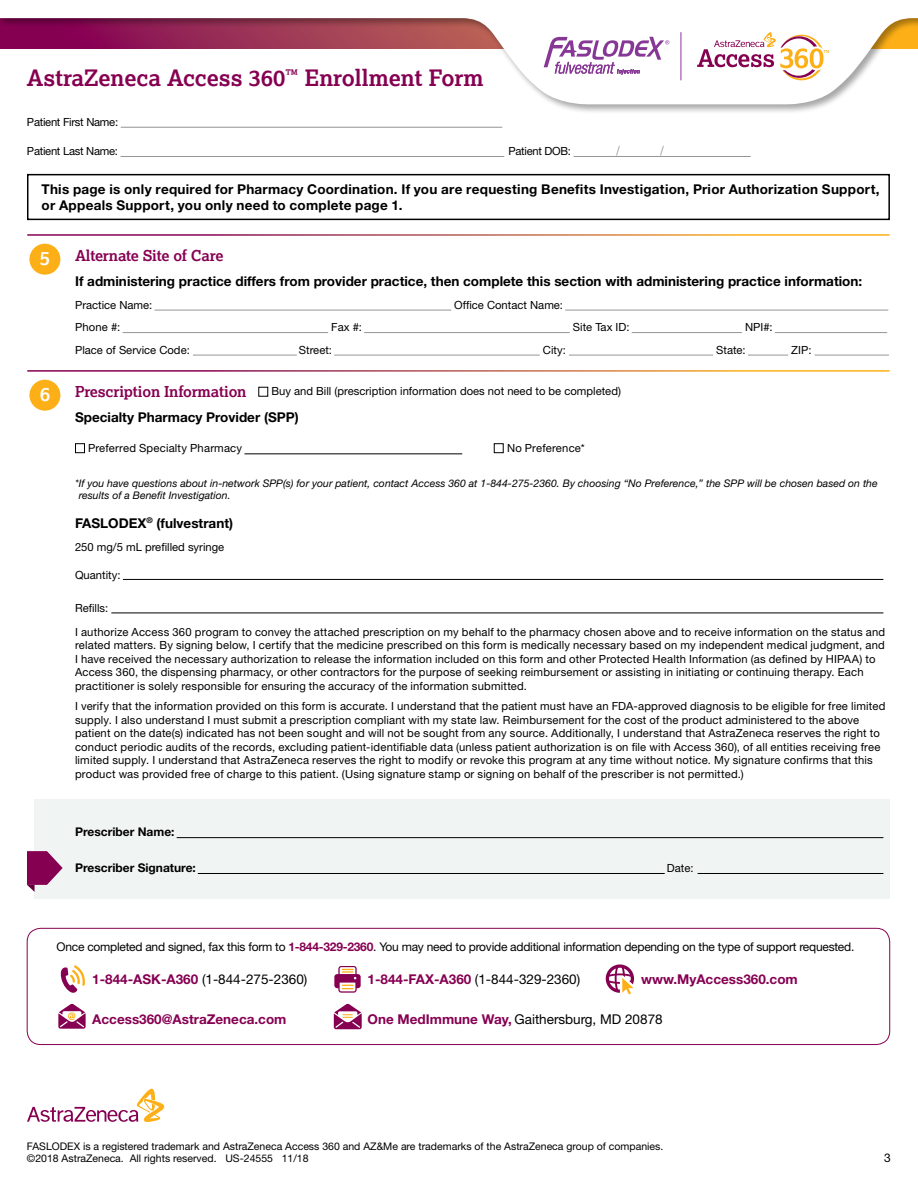
<style>
.page{position:relative;width:918px;height:1188px;background:#fff}
.page>*{position:absolute;margin:0;border:0;box-sizing:border-box;transform-origin:0 0}
.t1{font:700 22.5px "Lexia";color:#860052}
.t2{font:700 19.2px "Lexia";color:#fff}
.t3{font:700 15px "Lexia";letter-spacing:-.01em;color:#860052}
.t4{font:700 13.5px "Helvetica Neue LT Std";color:#000}
.t5{font:700 13.5px/16.2px "Helvetica Neue LT Std";letter-spacing:.02em;color:#000}
.t6{font:13.5px "Helvetica Neue LT Std";color:#000}
.t7{font:700 13.5px "Helvetica Neue LT Std";color:#860052}
.t8{font:condensed 13.5px "Myriad Pro";color:#939598}
.t9{font:12px "Helvetica Neue LT Std";letter-spacing:-.02em;color:#000}
.t10{font:700 12px "Helvetica Neue LT Std";color:#000}
.t11{font:11.25px/13.5px "Helvetica Neue LT Std";letter-spacing:.015em;color:#000}
.t12{font:11.25px "Helvetica Neue LT Std";letter-spacing:-.025em;color:#000}
.t13{font:italic 10.5px/12.6px "Helvetica Neue LT Std";color:#000}
.t14{font:10.5px "Helvetica Neue LT Std";color:#000}
.s1{font-weight:700;color:#860052}
</style>
<div class="page">
<div style="left:0;top:0;width:918px;height:115px;background:#000;opacity:.35"></div>
<svg style="left:0;top:0;width:918px;height:106px"></svg>
<svg style="left:697px;top:32px;width:132px;height:48px"></svg>
<hr style="left:681px;top:32px;width:1px;height:48px;background:#873795">
<svg style="left:544px;top:37px;width:125px;height:37px"></svg>
<div style="left:27px;top:928px;width:863px;height:117px;border:1px solid #860052;border-radius:14px"></div>
<svg style="left:606px;top:964px;width:28px;height:30px"></svg>
<svg style="left:58px;top:1004px;width:28px;height:25px"></svg>
<svg style="left:334px;top:966px;width:27px;height:27px"></svg>
<svg style="left:60px;top:965px;width:25px;height:28px"></svg>
<svg style="left:334px;top:1004px;width:28px;height:25px"></svg>
<svg style="left:27px;top:1089px;width:137px;height:33px"></svg>
<div style="left:35px;top:800px;width:855px;height:99px;background:#f0f4f3"></div>
<svg style="left:27px;top:851px;width:36px;height:41px"></svg>
<div style="left:29px;top:380px;width:31px;height:31px;background:#fcaf17;border-radius:50%"></div>
<div style="left:75px;top:443px;width:10px;height:10px;border:1px solid #000"></div>
<div style="left:494px;top:443px;width:10px;height:10px;border:1px solid #000"></div>
<div style="left:27px;top:174px;width:863px;height:46px;border:2px solid #000"></div>
<div style="left:29px;top:244px;width:31px;height:31px;background:#fcaf17;border-radius:50%"></div>
<hr style="left:244px;top:453px;width:218px;height:1px;background:#000">
<hr style="left:177px;top:837px;width:706px;height:1px;background:#000">
<hr style="left:198px;top:873px;width:467px;height:1px;background:#000">
<hr style="left:698px;top:873px;width:185px;height:1px;background:#000">
<hr style="left:121px;top:127px;width:381px;height:1px;background:#939598">
<hr style="left:121px;top:156px;width:383px;height:1px;background:#939598">
<hr style="left:574px;top:156px;width:177px;height:1px;background:#939598">
<hr style="left:123px;top:579px;width:760px;height:1px;background:#000">
<hr style="left:111px;top:613px;width:772px;height:1px;background:#000">
<hr style="left:154px;top:310px;width:297px;height:1px;background:#939598">
<hr style="left:565px;top:310px;width:323px;height:1px;background:#939598">
<hr style="left:123px;top:332px;width:205px;height:1px;background:#939598">
<hr style="left:364px;top:332px;width:206px;height:1px;background:#939598">
<hr style="left:632px;top:332px;width:110px;height:1px;background:#939598">
<hr style="left:775px;top:332px;width:112px;height:1px;background:#939598">
<hr style="left:193px;top:355px;width:104px;height:1px;background:#939598">
<hr style="left:334px;top:355px;width:206px;height:1px;background:#939598">
<hr style="left:569px;top:355px;width:144px;height:1px;background:#939598">
<hr style="left:748px;top:355px;width:40px;height:1px;background:#939598">
<hr style="left:815px;top:355px;width:74px;height:1px;background:#939598">
<p class="t1" style="left:27px;top:64px;width:458px">AstraZeneca Access 360<sup>™</sup> Enrollment Form</p>
<p class="t12" style="left:27px;top:115px;width:93px">Patient First Name:</p>
<p class="t12" style="left:27px;top:144px;width:93px">Patient Last Name:</p>
<p class="t12" style="left:508px;top:144px;width:64px">Patient DOB:</p>
<p class="t8" style="left:616px;top:143px;width:5px">/</p>
<p class="t8" style="left:660px;top:143px;width:5px">/</p>
<p class="t5" style="left:42px;top:181px;width:840px">This page is only required for Pharmacy Coordination. If you are requesting Benefits Investigation, Prior Authorization Support, or Appeals Support, you only need to complete page 1.</p>
<p class="t2" style="left:40px;top:246px;width:12px">5</p>
<p class="t3" style="left:75px;top:246px;width:150px">Alternate Site of Care</p>
<p class="t4" style="left:75px;top:273px;width:789px">If administering practice differs from provider practice, then complete this section with administering practice information:</p>
<p class="t11" style="left:75px;top:298px;width:79px">Practice Name:</p>
<p class="t11" style="left:454px;top:298px;width:110px">Office Contact Name:</p>
<p class="t11" style="left:75px;top:320px;width:47px">Phone #:</p>
<p class="t11" style="left:331px;top:320px;width:32px">Fax #:</p>
<p class="t11" style="left:573px;top:320px;width:58px">Site Tax ID:</p>
<p class="t11" style="left:745px;top:320px;width:29px">NPI#:</p>
<p class="t11" style="left:75px;top:343px;width:116px">Place of Service Code:</p>
<p class="t11" style="left:299px;top:343px;width:35px">Street:</p>
<p class="t11" style="left:543px;top:343px;width:24px">City:</p>
<p class="t11" style="left:716px;top:343px;width:31px">State:</p>
<p class="t11" style="left:791px;top:343px;width:22px">ZIP:</p>
<p class="t2" style="left:40px;top:382px;width:12px">6</p>
<p class="t3" style="left:75px;top:382px;width:173px">Prescription Information</p>
<p class="t11" style="left:271px;top:384px;width:351px">Buy and Bill (prescription information does not need to be completed)</p>
<p class="t4" style="left:75px;top:409px;width:225px">Specialty Pharmacy Provider (SPP)</p>
<p class="t11" style="left:88px;top:441px;width:156px">Preferred Specialty Pharmacy</p>
<p class="t11" style="left:507px;top:441px;width:79px">No Preference*</p>
<p class="t13" style="left:79px;top:477px;width:801px;text-indent:-4px">*If you have questions about in-network SPP(s) for your patient, contact Access 360 at 1-844-275-2360. By choosing “No Preference,” the SPP will be chosen based on the results of a Benefit Investigation.</p>
<p class="t4" style="left:75px;top:515px;width:160px">FASLODEX<sup>®</sup> (fulvestrant)</p>
<p class="t11" style="left:75px;top:540px;width:151px">250 mg/5 mL prefilled syringe</p>
<p class="t11" style="left:75px;top:568px;width:47px">Quantity:</p>
<p class="t11" style="left:75px;top:601px;width:35px">Refills:</p>
<p class="t11" style="left:75px;top:625px;width:812px">I authorize Access 360 program to convey the attached prescription on my behalf to the pharmacy chosen above and to receive information on the status and related matters. By signing below, I certify that the medicine prescribed on this form is medically necessary based on my independent medical judgment, and I have received the necessary authorization to release the information included on this form and other Protected Health Information (as defined by HIPAA) to Access 360, the dispensing pharmacy, or other contractors for the purpose of seeking reimbursement or assisting in initiating or continuing therapy. Each practitioner is solely responsible for ensuring the accuracy of the information submitted.</p>
<p class="t11" style="left:75px;top:699px;width:812px">I verify that the information provided on this form is accurate. I understand that the patient must have an FDA-approved diagnosis to be eligible for free limited supply. I also understand I must submit a prescription compliant with my state law. Reimbursement for the cost of the product administered to the above patient on the date(s) indicated has not been sought and will not be sought from any source. Additionally, I understand that AstraZeneca reserves the right to conduct periodic audits of the records, excluding patient-identifiable data (unless patient authorization is on file with Access 360), of all entities receiving free limited supply. I understand that AstraZeneca reserves the right to modify or revoke this program at any time without notice. My signature confirms that this product was provided free of charge to this patient. (Using signature stamp or signing on behalf of the prescriber is not permitted.)</p>
<p class="t10" style="left:75px;top:824px;width:101px">Prescriber Name:</p>
<p class="t10" style="left:75px;top:860px;width:122px">Prescriber Signature:</p>
<p class="t11" style="left:667px;top:861px;width:28px">Date:</p>
<p class="t9" style="left:57px;top:940px;width:799px">Once completed and signed, fax this form to <span class="s1">1-844-329-2360</span>. You may need to provide additional information depending on the type of support requested.</p>
<p class="t6" style="left:92px;top:971px;width:217px"><span class="s1">1-844-ASK-A360</span> (1-844-275-2360)</p>
<p class="t6" style="left:368px;top:971px;width:214px"><span class="s1">1-844-FAX-A360</span> (1-844-329-2360)</p>
<p class="t7" style="left:92px;top:1011px;width:196px">Access360@AstraZeneca.com</p>
<p class="t7" style="left:641px;top:971px;width:158px">www.MyAccess360.com</p>
<p class="t6" style="left:368px;top:1011px;width:297px"><span class="s1">One MedImmune Way,</span> Gaithersburg, MD 20878</p>
<p class="t14" style="left:27px;top:1140px;width:638px">FASLODEX is a registered trademark and AstraZeneca Access 360 and AZ&amp;Me are trademarks of the AstraZeneca group of companies.</p>
<p class="t14" style="left:27px;top:1152px;width:283px">©2018 AstraZeneca. All rights reserved. US-24555 11/18</p>
<p class="t9" style="left:884px;top:1151px;width:8px">3</p>
</div>
